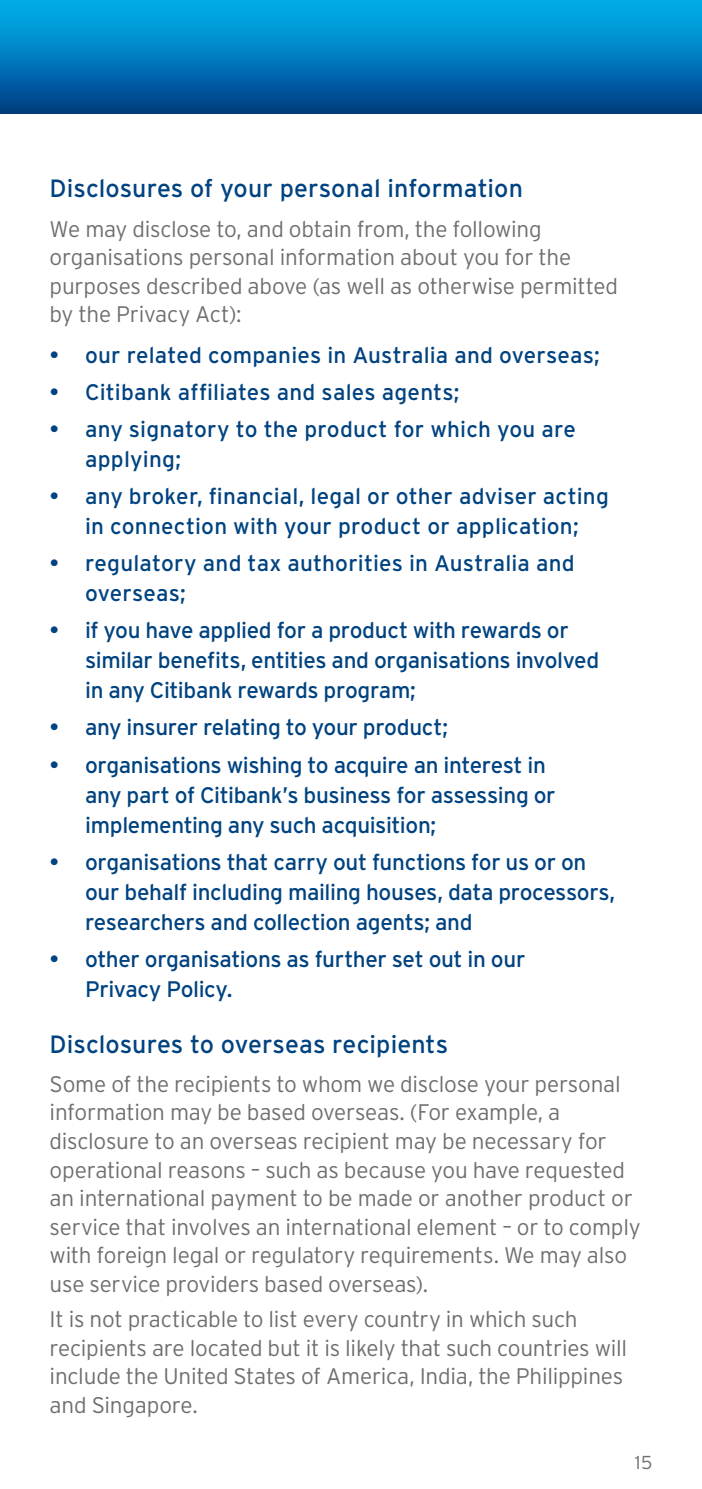
<style>
.page{position:relative;width:702px;height:1489px;background:#fff}
.page>*{position:absolute;margin:0;border:0;box-sizing:border-box;transform-origin:0 0}
.t1{font:25px "Interstate";letter-spacing:.005em;color:#004380}
.t2{font:300 22.5px/28.5px "Interstate";letter-spacing:-.01em;color:#706f6f}
.t3{font:22.5px/30px "Interstate";letter-spacing:-.015em;color:#004380}
.t4{font:22.5px/30px "Interstate";letter-spacing:.01em;color:#004380}
.t5{font:300 18.75px "Interstate";color:#706f6f}
</style>
<div class="page">
<div style="left:0;top:0;width:702px;height:113px;background:linear-gradient(to bottom,#00b6f2,#003f87)"></div>
<p class="t1" style="left:50px;top:175px;width:475px">Disclosures of your personal information</p>
<p class="t2" style="left:50px;top:214px;width:570px">We may disclose to, and obtain from, the following organisations personal information about you for the purposes described above (as well as otherwise permitted by the Privacy Act):</p>
<p class="t4" style="left:50px;top:340px;width:552px">• our related companies in Australia and overseas;</p>
<p class="t4" style="left:50px;top:377px;width:411px">• Citibank affiliates and sales agents;</p>
<p class="t4" style="left:85px;top:414px;width:492px;text-indent:-35px">• any signatory to the product for which you are applying;</p>
<p class="t4" style="left:50px;top:481px;width:560px;text-align:center">• any broker, financial, legal or other adviser acting in connection with your product or application;</p>
<p class="t4" style="left:85px;top:548px;width:491px;text-indent:-35px">• regulatory and tax authorities in Australia and overseas;</p>
<p class="t3" style="left:85px;top:615px;width:515px;text-indent:-35px">• if you have applied for a product with rewards or similar benefits, entities and organisations involved in any Citibank rewards program;</p>
<p class="t3" style="left:50px;top:712px;width:400px">• any insurer relating to your product;</p>
<p class="t3" style="left:85px;top:749px;width:472px;text-indent:-35px">• organisations wishing to acquire an interest in any part of Citibank’s business for assessing or implementing any such acquisition;</p>
<p class="t3" style="left:85px;top:846px;width:531px;text-indent:-35px">• organisations that carry out functions for us or on our behalf including mailing houses, data processors, researchers and collection agents; and</p>
<p class="t3" style="left:85px;top:943px;width:442px;text-indent:-35px">• other organisations as further set out in our<br>Privacy Policy.</p>
<p class="t1" style="left:50px;top:1029px;width:400px">Disclosures to overseas recipients</p>
<p class="t2" style="left:50px;top:1069px;width:592px">Some of the recipients to whom we disclose your personal information may be based overseas. (For example, a disclosure to an overseas recipient may be necessary for operational reasons – such as because you have requested an international payment to be made or another product or service that involves an international element – or to comply with foreign legal or regulatory requirements. We may also use service providers based overseas).</p>
<p class="t2" style="left:50px;top:1304px;width:579px">It is not practicable to list every country in which such recipients are located but it is likely that such countries will include the United States of America, India, the Philippines and Singapore.</p>
<p class="t5" style="left:635px;top:1451px;width:19px">15</p>
</div>
